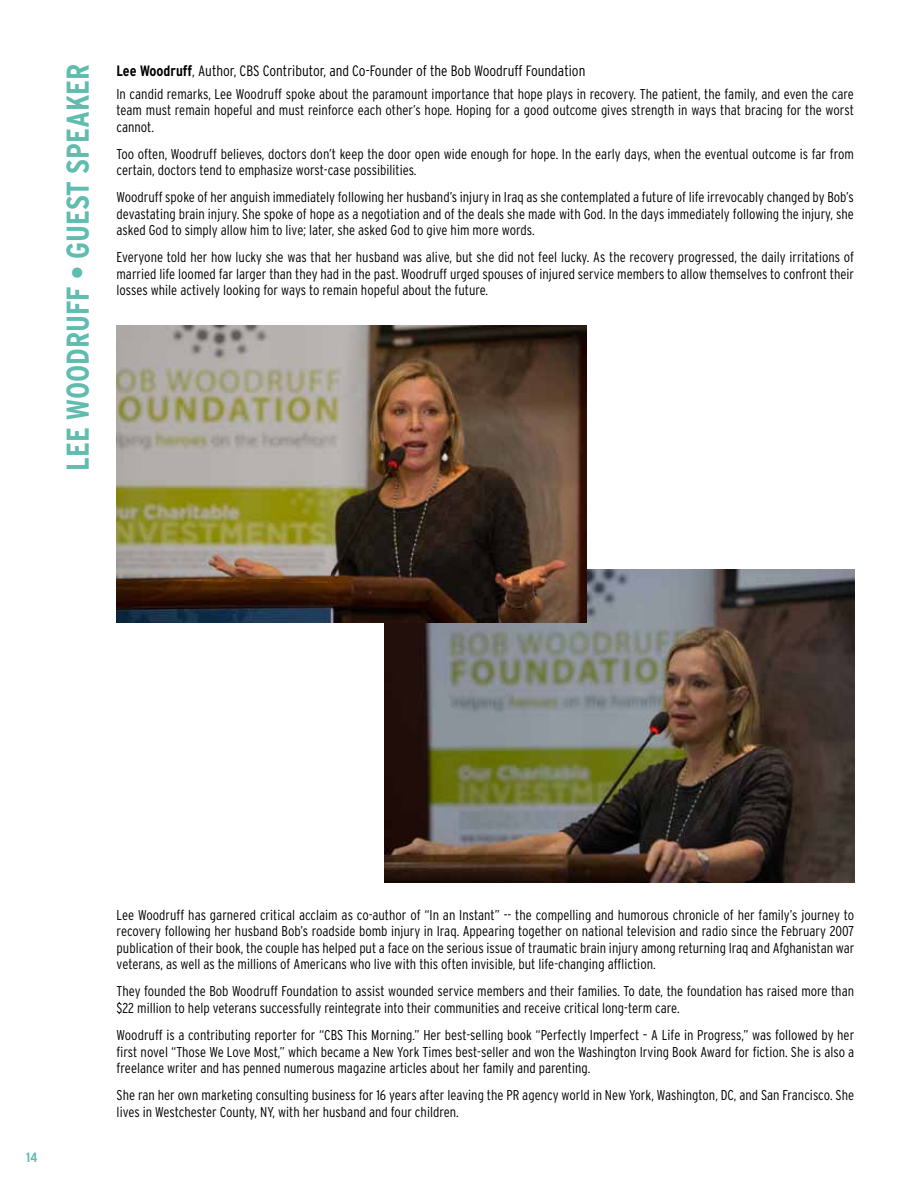
<style>
.page{position:relative;width:918px;height:1188px;background:#fff}
.page>*{position:absolute;margin:0;border:0;box-sizing:border-box;transform-origin:0 0}
.t1{font:700 condensed 31.5px "Interstate";color:#60bcaf}
.t2{font:300 condensed 15px "Interstate";color:#000}
.t3{font:300 condensed 14.25px/16.5px "Interstate";color:#000;text-align:justify}
.t4{font:700 condensed 13.5px "Interstate";color:#60bcaf}
.s1{font-weight:700}
</style>
<div class="page">
<img style="left:384px;top:570px;width:470px;height:313px">
<img style="left:117px;top:326px;width:469px;height:296px">
<h1 class="t1" style="left:59px;top:471px;width:405px;rotate:-90deg">Lee Woodruff • GUEST SPEAKER</h1>
<p class="t2" style="left:117px;top:61px;width:470px"><span class="s1">Lee Woodruff</span>, Author, CBS Contributor, and Co-Founder of the Bob Woodruff Foundation</p>
<p class="t3" style="left:117px;top:85px;width:739px">In candid remarks, Lee Woodruff spoke about the paramount importance that hope plays in recovery. The patient, the family, and even the care team must remain hopeful and must reinforce each other’s hope. Hoping for a good outcome gives strength in ways that bracing for the worst cannot.</p>
<p class="t3" style="left:117px;top:145px;width:739px">Too often, Woodruff believes, doctors don’t keep the door open wide enough for hope. In the early days, when the eventual outcome is far from certain, doctors tend to emphasize worst-case possibilities.</p>
<p class="t3" style="left:117px;top:189px;width:739px">Woodruff spoke of her anguish immediately following her husband’s injury in Iraq as she contemplated a future of life irrevocably changed by Bob’s devastating brain injury. She spoke of hope as a negotiation and of the deals she made with God. In the days immediately following the injury, she asked God to simply allow him to live; later, she asked God to give him more words.</p>
<p class="t3" style="left:117px;top:249px;width:739px">Everyone told her how lucky she was that her husband was alive, but she did not feel lucky. As the recovery progressed, the daily irritations of married life loomed far larger than they had in the past. Woodruff urged spouses of injured service members to allow themselves to confront their losses while actively looking for ways to remain hopeful about the future.</p>
<p class="t4" style="left:26px;top:1149px;width:13px">14</p>
<p class="t3" style="left:117px;top:906px;width:739px">Lee Woodruff has garnered critical acclaim as co-author of “In an Instant” -- the compelling and humorous chronicle of her family’s journey to recovery following her husband Bob’s roadside bomb injury in Iraq. Appearing together on national television and radio since the February 2007 publication of their book, the couple has helped put a face on the serious issue of traumatic brain injury among returning Iraq and Afghanistan war veterans, as well as the millions of Americans who live with this often invisible, but life-changing affliction.</p>
<p class="t3" style="left:117px;top:983px;width:739px">They founded the Bob Woodruff Foundation to assist wounded service members and their families. To date, the foundation has raised more than $22 million to help veterans successfully reintegrate into their communities and receive critical long-term care.</p>
<p class="t3" style="left:117px;top:1027px;width:739px">Woodruff is a contributing reporter for “CBS This Morning.” Her best-selling book “Perfectly Imperfect – A Life in Progress,” was followed by her first novel “Those We Love Most,” which became a New York Times best-seller and won the Washington Irving Book Award for fiction. She is also a freelance writer and has penned numerous magazine articles about her family and parenting.</p>
<p class="t3" style="left:117px;top:1087px;width:739px">She ran her own marketing consulting business for 16 years after leaving the PR agency world in New York, Washington, DC, and San Francisco. She lives in Westchester County, NY, with her husband and four children.</p>
</div>
